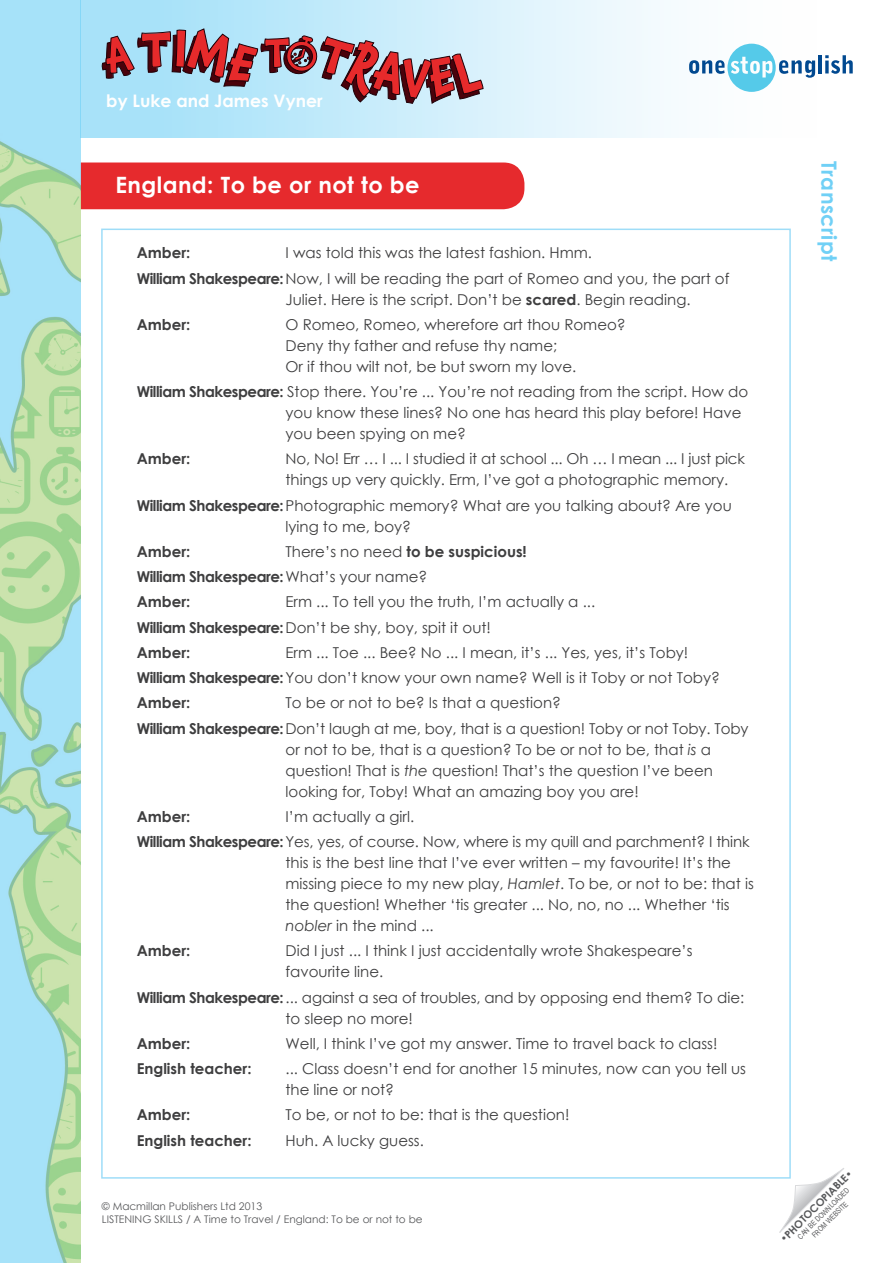
<style>
.page{position:relative;width:893px;height:1263px;background:#fff}
.page>*{position:absolute;margin:0;border:0;box-sizing:border-box;transform-origin:0 0}
.t1{font:700 22.5px "Century Gothic";letter-spacing:.02em;color:#fff}
.t2{font:700 21px "Century Gothic";letter-spacing:.02em;color:#70d0f6}
.t3{font:700 17.25px "Century Gothic";color:#fff}
.Transcript{font:15px/21px "Century Gothic";color:#3e3e3f}
.Transcript-2{font:700 15px "Century Gothic";color:#3e3e3f}
.Transcript-3{font:700 15px "Century Gothic";letter-spacing:-.03em;color:#3e3e3f}
.t4{font:10.5px/13.5px "Century Gothic";color:#57585a}
.t5{font:700 10.5px "Century Gothic";color:#57585a}
.t6{font:7.5px/9px "Arial Narrow";color:#57585a;text-align:center}
.s1{font-weight:700}
.s2{font-weight:400}
.s3{font-style:italic}
</style>
<div class="page">
<svg style="left:779px;top:1168px;width:65px;height:65px"></svg>
<div style="left:81px;top:162px;width:443px;height:47px;background:#e62a2d"></div>
<img style="left:0;top:0;width:81px;height:1263px">
<div style="left:81px;top:0;width:812px;height:137px;background:linear-gradient(to right,#a2e0f9,#fff)"></div>
<svg style="left:689px;top:44px;width:126px;height:48px"></svg>
<hr style="left:818px;top:55px;width:4px;height:18px;background:#014990">
<svg style="left:825px;top:55px;width:28px;height:19px"></svg>
<svg style="left:101px;top:27px;width:383px;height:77px;background:#a7c6d7"></svg>
<p class="t3" style="left:106px;top:88px;width:218px">by Luke and James Vyner</p>
<h1 class="t1" style="left:115px;top:168px;width:306px">England: To be or not to be</h1>
<p class="Transcript-2" style="left:137px;top:241px;width:55px">Amber:</p>
<p class="Transcript" style="left:285px;top:242px;width:308px">I was told this was the latest fashion. Hmm.</p>
<p class="Transcript" style="left:285px;top:267px;width:445px;text-indent:-149px"><span class="s1">William Shakespeare:</span>Now, I will be reading the part of Romeo and you, the part of<br>Juliet. Here is the script. Don’t be <span class="s1">scared</span>. Begin reading.</p>
<p class="Transcript-2" style="left:137px;top:313px;width:55px">Amber:</p>
<p class="Transcript" style="left:285px;top:314px;width:342px">O Romeo, Romeo, wherefore art thou Romeo?<br>Deny thy father and refuse thy name;<br>Or if thou wilt not, be but sworn my love.</p>
<p class="Transcript" style="left:285px;top:381px;width:464px;text-indent:-149px"><span class="s1">William Shakespeare:</span> Stop there. You’re ... You’re not reading from the script. How do you know these lines? No one has heard this play before! Have you been spying on me?</p>
<p class="Transcript-2" style="left:137px;top:447px;width:55px">Amber:</p>
<p class="Transcript" style="left:285px;top:448px;width:461px">No, No! Err … I ... I studied it at school ... Oh … I mean ... I just pick things up very quickly. Erm, I’ve got a photographic memory.</p>
<p class="Transcript" style="left:285px;top:494px;width:448px;text-indent:-149px"><span class="s1">William Shakespeare:</span>Photographic memory? What are you talking about? Are you lying to me, boy?</p>
<p class="Transcript-2" style="left:137px;top:540px;width:55px">Amber:</p>
<p class="Transcript-2" style="left:285px;top:540px;width:243px"><span class="s2">There’s no need</span> to be suspicious!</p>
<p class="Transcript-3" style="left:137px;top:565px;width:292px">William Shakespeare:<span class="s2">What’s your name?</span></p>
<p class="Transcript-2" style="left:137px;top:590px;width:55px">Amber:</p>
<p class="Transcript" style="left:285px;top:591px;width:311px">Erm ... To tell you the truth, I’m actually a ...</p>
<p class="Transcript" style="left:137px;top:616px;width:356px"><span class="s1">William Shakespeare:</span>Don’t be shy, boy, spit it out!</p>
<p class="Transcript-2" style="left:137px;top:641px;width:55px">Amber:</p>
<p class="Transcript" style="left:285px;top:642px;width:404px">Erm ... Toe ... Bee? No ... I mean, it’s ... Yes, yes, it’s Toby!</p>
<p class="Transcript" style="left:137px;top:667px;width:585px"><span class="s1">William Shakespeare:</span>You don’t know your own name? Well is it Toby or not Toby?</p>
<p class="Transcript-2" style="left:137px;top:691px;width:55px">Amber:</p>
<p class="Transcript" style="left:285px;top:692px;width:277px">To be or not to be? Is that a question?</p>
<p class="Transcript" style="left:285px;top:717px;width:464px;text-indent:-149px"><span class="s1">William Shakespeare:</span>Don’t laugh at me, boy, that is a question! Toby or not Toby. Toby or not to be, that is a question? To be or not to be, that <span class="s3">is</span> a question! That is <span class="s3">the</span> question! That’s the question I’ve been looking for, Toby! What an amazing boy you are!</p>
<p class="Transcript-2" style="left:137px;top:805px;width:55px">Amber:</p>
<p class="Transcript" style="left:285px;top:806px;width:130px">I’m actually a girl.</p>
<p class="Transcript" style="left:285px;top:831px;width:470px;text-indent:-149px"><span class="s1">William Shakespeare:</span>Yes, yes, of course. Now, where is my quill and parchment? I think this is the best line that I’ve ever written – my favourite! It’s the missing piece to my new play, <span class="s3">Hamlet</span>. To be, or not to be: that is the question! Whether ‘tis greater ... No, no, no ... Whether ‘tis <span class="s3">nobler</span> in the mind ...</p>
<p class="Transcript-2" style="left:137px;top:940px;width:55px">Amber:</p>
<p class="Transcript" style="left:285px;top:940px;width:409px">Did I just ... I think I just accidentally wrote Shakespeare’s favourite line.</p>
<p class="Transcript" style="left:285px;top:986px;width:460px;text-indent:-149px"><span class="s1">William Shakespeare:</span>... against a sea of troubles, and by opposing end them? To die: to sleep no more!</p>
<p class="Transcript-2" style="left:137px;top:1032px;width:55px">Amber:</p>
<p class="Transcript" style="left:285px;top:1033px;width:434px">Well, I think I’ve got my answer. Time to travel back to class!</p>
<p class="Transcript-2" style="left:137px;top:1057px;width:116px">English teacher:</p>
<p class="Transcript" style="left:285px;top:1058px;width:462px">... Class doesn’t end for another 15 minutes, now can you tell us the line or not?</p>
<p class="Transcript-2" style="left:137px;top:1104px;width:55px">Amber:</p>
<p class="Transcript" style="left:285px;top:1104px;width:285px">To be, or not to be: that is the question!</p>
<p class="Transcript-2" style="left:137px;top:1129px;width:116px">English teacher:</p>
<p class="Transcript" style="left:286px;top:1129px;width:140px">Huh. A lucky guess.</p>
<p class="t4" style="left:102px;top:1199px;width:322px">© Macmillan Publishers Ltd 2013<br>LISTENING SKILLS / A Time to Travel / England: To be or not to be</p>
<p class="t2" style="left:845px;top:161px;width:102px;rotate:90deg">Transcript</p>
<p class="t5" style="left:776px;top:1235px;width:99px;rotate:-45deg"><span class="s2">•</span>PHOTOCOPIABLE<span class="s2">•</span></p>
<p class="t6" style="left:796px;top:1234px;width:71px;rotate:-45deg">CAN BE DOWNLOADED<br>FROM WEBSITE</p>
</div>
